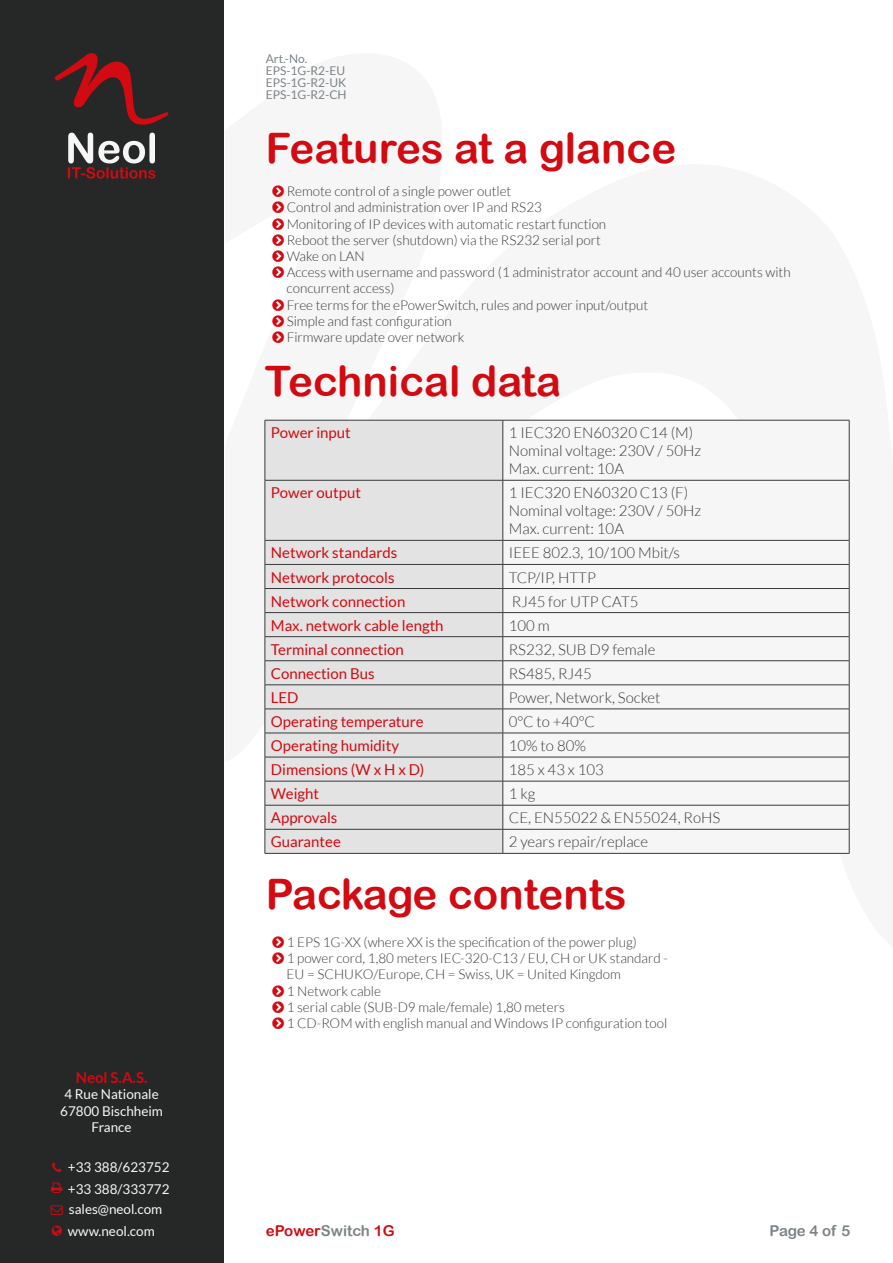
<style>
.page{position:relative;width:893px;height:1263px;background:#fff}
.page>*{position:absolute;margin:0;border:0;box-sizing:border-box;transform-origin:0 0}
.t1{font:42px "Arial Rounded MT Bold";color:#d20a11}
.t2{font:300 15px/18px "Lato";color:#373a3b}
.t3{font:15px "Lato";color:#d20a11}
.t4{font:15px "Arial Rounded MT Bold";color:#d20a11}
.t5{font:700 15px "Lato";color:#d20a11}
.t6{font:15px "Arial Rounded MT Bold";letter-spacing:-.02em;color:#7d8386}
.t7{font:300 13.5px/16.2px "Lato";color:#373a3b}
.t8{font:13.5px/16.2px "Lato";color:#f6f6f6;text-align:center}
.t9{font:12px/12px "Lato";color:#7d8386}
.s1{color:#7d8386}
</style>
<div class="page">
<div style="left:266px;top:421px;width:237px;height:432px;background:#e3e3e3"></div>
<div style="left:504px;top:421px;width:345px;height:432px;background:#f6f6f6"></div>
<hr style="left:265px;top:420px;width:238px;height:1px;background:#373a3b">
<hr style="left:265px;top:420px;width:1px;height:60px;background:#373a3b">
<hr style="left:503px;top:420px;width:346px;height:1px;background:#373a3b">
<hr style="left:503px;top:420px;width:1px;height:60px;background:#373a3b">
<hr style="left:849px;top:420px;width:1px;height:60px;background:#373a3b">
<hr style="left:265px;top:480px;width:238px;height:1px;background:#373a3b">
<hr style="left:265px;top:480px;width:1px;height:60px;background:#373a3b">
<hr style="left:503px;top:480px;width:346px;height:1px;background:#373a3b">
<hr style="left:503px;top:480px;width:1px;height:60px;background:#373a3b">
<hr style="left:849px;top:480px;width:1px;height:60px;background:#373a3b">
<hr style="left:265px;top:540px;width:238px;height:1px;background:#373a3b">
<hr style="left:503px;top:540px;width:346px;height:1px;background:#373a3b">
<hr style="left:265px;top:564px;width:238px;height:1px;background:#373a3b">
<hr style="left:503px;top:564px;width:346px;height:1px;background:#373a3b">
<hr style="left:265px;top:588px;width:238px;height:1px;background:#373a3b">
<hr style="left:503px;top:588px;width:346px;height:1px;background:#373a3b">
<hr style="left:265px;top:612px;width:238px;height:1px;background:#373a3b">
<hr style="left:503px;top:612px;width:346px;height:1px;background:#373a3b">
<hr style="left:265px;top:636px;width:238px;height:1px;background:#373a3b">
<hr style="left:503px;top:636px;width:346px;height:1px;background:#373a3b">
<hr style="left:265px;top:660px;width:238px;height:1px;background:#373a3b">
<hr style="left:503px;top:660px;width:346px;height:1px;background:#373a3b">
<hr style="left:265px;top:684px;width:238px;height:1px;background:#373a3b">
<hr style="left:503px;top:684px;width:346px;height:1px;background:#373a3b">
<hr style="left:265px;top:709px;width:238px;height:1px;background:#373a3b">
<hr style="left:503px;top:709px;width:346px;height:1px;background:#373a3b">
<hr style="left:265px;top:733px;width:238px;height:1px;background:#373a3b">
<hr style="left:503px;top:733px;width:346px;height:1px;background:#373a3b">
<hr style="left:265px;top:757px;width:238px;height:1px;background:#373a3b">
<hr style="left:503px;top:757px;width:346px;height:1px;background:#373a3b">
<hr style="left:265px;top:781px;width:238px;height:1px;background:#373a3b">
<hr style="left:503px;top:781px;width:346px;height:1px;background:#373a3b">
<hr style="left:265px;top:805px;width:238px;height:1px;background:#373a3b">
<hr style="left:503px;top:805px;width:346px;height:1px;background:#373a3b">
<hr style="left:265px;top:829px;width:238px;height:1px;background:#373a3b">
<svg style="left:265px;top:540px;width:1px;height:313px"></svg>
<hr style="left:503px;top:829px;width:346px;height:1px;background:#373a3b">
<svg style="left:503px;top:540px;width:1px;height:313px"></svg>
<svg style="left:849px;top:540px;width:1px;height:313px"></svg>
<hr style="left:265px;top:853px;width:238px;height:1px;background:#373a3b">
<hr style="left:503px;top:853px;width:346px;height:1px;background:#373a3b">
<div style="left:0;top:0;width:223px;height:1263px;background:#262727"></div>
<svg style="left:54px;top:53px;width:115px;height:72px"></svg>
<svg style="left:68px;top:133px;width:87px;height:46px"></svg>
<p class="t5" style="left:76px;top:1069px;width:73px">Neol S.A.S.</p>
<p class="t8" style="left:60px;top:1086px;width:104px">4 Rue Nationale<br>67800 Bischheim<br>France</p>
<p class="t8" style="left:68px;top:1159px;width:103px">+33 388/623752</p>
<p class="t8" style="left:68px;top:1180px;width:103px">+33 388/333772</p>
<p class="t8" style="left:69px;top:1201px;width:95px">sales@neol.com</p>
<p class="t8" style="left:68px;top:1222px;width:88px">www.neol.com</p>
<p class="t9" style="left:266px;top:52px;width:82px">Art.-No.<br>EPS-1G-R2-EU<br>EPS-1G-R2-UK<br>EPS-1G-R2-CH</p>
<h1 class="t1" style="left:266px;top:124px;width:412px">Features at a glance</h1>
<p class="t7" style="left:287px;top:183px;width:506px">Remote control of a single power outlet<br>Control and administration over IP and RS23<br>Monitoring of IP devices with automatic restart function<br>Reboot the server (shutdown) via the RS232 serial port<br>Wake on LAN<br>Access with username and password (1 administrator account and 40 user accounts with concurrent access)<br>Free terms for the ePowerSwitch, rules and power input/output<br>Simple and fast configuration<br>Firmware update over network</p>
<h1 class="t1" style="left:265px;top:357px;width:298px">Technical data</h1>
<p class="t3" style="left:271px;top:424px;width:81px">Power input</p>
<p class="t2" style="left:509px;top:424px;width:194px">1 IEC320 EN60320 C14 (M)<br>Nominal voltage: 230V / 50Hz<br>Max. current: 10A</p>
<p class="t3" style="left:271px;top:485px;width:92px">Power output</p>
<p class="t2" style="left:509px;top:484px;width:194px">1 IEC320 EN60320 C13 (F)<br>Nominal voltage: 230V / 50Hz<br>Max. current: 10A</p>
<p class="t3" style="left:271px;top:545px;width:128px">Network standards</p>
<p class="t2" style="left:509px;top:544px;width:173px">IEEE 802.3, 10/100 Mbit/s</p>
<p class="t3" style="left:271px;top:569px;width:125px">Network protocols</p>
<p class="t2" style="left:509px;top:568px;width:89px">TCP/IP, HTTP</p>
<p class="t3" style="left:271px;top:593px;width:136px">Network connection</p>
<p class="t2" style="left:512px;top:592px;width:128px">RJ45 for UTP CAT5</p>
<p class="t3" style="left:271px;top:617px;width:174px">Max. network cable length</p>
<p class="t2" style="left:509px;top:616px;width:42px">100 m</p>
<p class="t3" style="left:271px;top:641px;width:135px">Terminal connection</p>
<p class="t2" style="left:509px;top:640px;width:148px">RS232, SUB D9 female</p>
<p class="t3" style="left:271px;top:665px;width:105px">Connection Bus</p>
<p class="t2" style="left:509px;top:664px;width:84px">RS485, RJ45</p>
<p class="t3" style="left:271px;top:689px;width:29px">LED</p>
<p class="t2" style="left:509px;top:688px;width:153px">Power, Network, Socket</p>
<p class="t3" style="left:271px;top:713px;width:154px">Operating temperature</p>
<p class="t2" style="left:509px;top:713px;width:88px">0°C to +40°C</p>
<p class="t3" style="left:271px;top:737px;width:130px">Operating humidity</p>
<p class="t2" style="left:509px;top:737px;width:79px">10% to 80%</p>
<p class="t3" style="left:271px;top:761px;width:155px">Dimensions (W x H x D)</p>
<p class="t2" style="left:509px;top:761px;width:96px">185 x 43 x 103</p>
<p class="t3" style="left:271px;top:785px;width:50px">Weight</p>
<p class="t2" style="left:509px;top:785px;width:28px">1 kg</p>
<p class="t3" style="left:271px;top:809px;width:68px">Approvals</p>
<p class="t2" style="left:509px;top:809px;width:213px">CE, EN55022 &amp; EN55024, RoHS</p>
<p class="t3" style="left:271px;top:833px;width:71px">Guarantee</p>
<p class="t2" style="left:509px;top:833px;width:141px">2 years repair/replace</p>
<h1 class="t1" style="left:266px;top:869px;width:362px">Package contents</h1>
<p class="t7" style="left:287px;top:934px;width:383px">1 EPS 1G-XX (where XX is the specification of the power plug)<br>1 power cord, 1,80 meters IEC-320-C13 / EU, CH or UK standard - EU = SCHUKO/Europe, CH = Swiss, UK = United Kingdom<br>1 Network cable<br>1 serial cable (SUB-D9 male/female) 1,80 meters<br>1 CD-ROM with english manual and Windows IP configuration tool</p>
<p class="t4" style="left:266px;top:1222px;width:130px">ePower<span class="s1">Switch</span> 1G</p>
<p class="t6" style="left:770px;top:1222px;width:82px">Page 4 of 5</p>
</div>
